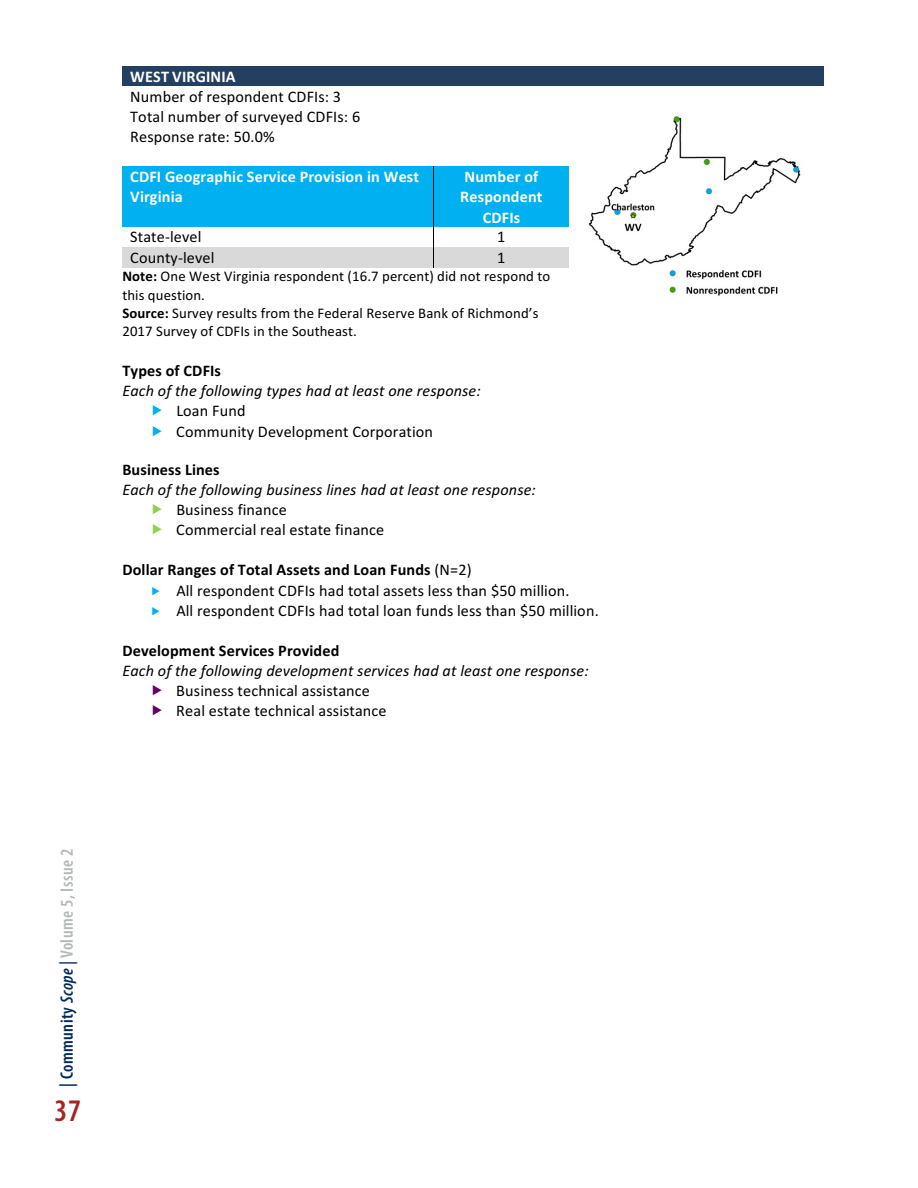
<style>
.page{position:relative;width:918px;height:1188px;background:#fff}
.page>*{position:absolute;margin:0;border:0;box-sizing:border-box;transform-origin:0 0}
.t1{font:600 condensed 31.5px "Myriad Pro";color:#a72427}
.t2{font:600 condensed 18px "Myriad Pro";letter-spacing:.025em;color:#b4b8b9}
.t3{font:16.2px/20.1px "Calibri";letter-spacing:.01em;color:#000}
.t4{font:italic 16.2px "Calibri";letter-spacing:.01em;color:#000}
.t5{font:700 16.2px/20.1px "Calibri";letter-spacing:.01em;color:#fff}
.t6{font:700 16.2px "Calibri";letter-spacing:.01em;color:#000}
.t7{font:14.7px/18.3px "Calibri";letter-spacing:.01em;color:#000}
.s1{font-weight:700;color:#fff}
.s2{font-weight:700}
.s3{color:#002a5a}
.s4{font-style:italic;color:#002a5a}
</style>
<div class="page">
<div style="left:122px;top:66px;width:702px;height:20px;background:#244061"></div>
<div style="left:122px;top:167px;width:312px;height:60px;background:#00b0f0"></div>
<div style="left:434px;top:167px;width:135px;height:60px;background:#00b0f0"></div>
<hr style="left:434px;top:167px;width:1px;height:60px;background:#000">
<div style="left:122px;top:247px;width:312px;height:20px;background:#d9d9d9"></div>
<div style="left:434px;top:247px;width:135px;height:20px;background:#d9d9d9"></div>
<img style="left:588px;top:116px;width:213px;height:180px">
<p class="t3" style="left:130px;top:66px;width:231px"><span class="s1">WEST VIRGINIA<br></span>Number of respondent CDFIs: 3<br>Total number of surveyed CDFIs: 6<br>Response rate: 50.0%</p>
<p class="t5" style="left:130px;top:166px;width:290px">CDFI Geographic Service Provision in West<br>Virginia</p>
<p class="t5" style="left:460px;top:166px;width:84px;text-align:center">Number of<br>Respondent<br>CDFIs</p>
<p class="t3" style="left:130px;top:227px;width:73px">State--‐level</p>
<p class="t3" style="left:497px;top:227px;width:10px">1</p>
<p class="t3" style="left:130px;top:247px;width:86px">County--‐level</p>
<p class="t3" style="left:497px;top:247px;width:10px">1</p>
<p class="t7" style="left:122px;top:267px;width:429px"><span class="s2">Note:</span> One West Virginia respondent (16.7 percent) did not respond to this question.<br><span class="s2">Source:</span> Survey results from the Federal Reserve Bank of Richmond’s 2017 Survey of CDFIs in the Southeast.</p>
<p class="t6" style="left:122px;top:359px;width:100px">Types of CDFIs</p>
<p class="t4" style="left:122px;top:380px;width:360px">Each of the following types had at least one response:</p>
<p class="t3" style="left:176px;top:401px;width:71px">Loan Fund</p>
<p class="t3" style="left:176px;top:421px;width:258px">Community Development Corporation</p>
<p class="t6" style="left:122px;top:458px;width:99px">Business Lines</p>
<p class="t4" style="left:122px;top:478px;width:415px">Each of the following business lines had at least one response:</p>
<p class="t3" style="left:176px;top:499px;width:112px">Business finance</p>
<p class="t3" style="left:176px;top:519px;width:209px">Commercial real estate finance</p>
<p class="t3" style="left:176px;top:560px;width:424px;text-indent:-54px"><span class="s2">Dollar Ranges of Total Assets and Loan Funds</span> (N=2)<br>All respondent CDFIs had total assets less than $50 million.<br>All respondent CDFIs had total loan funds less than $50 million.</p>
<p class="t6" style="left:122px;top:639px;width:219px">Development Services Provided</p>
<p class="t4" style="left:122px;top:660px;width:468px">Each of the following development services had at least one response:</p>
<p class="t3" style="left:176px;top:680px;width:195px">Business technical assistance</p>
<p class="t3" style="left:176px;top:701px;width:212px">Real estate technical assistance</p>
<p class="t2" style="left:57px;top:1087px;width:239px;rotate:-90deg"><span class="s3">| Community</span> <span class="s4">Scope |</span> Volume 5, Issue 2</p>
<p class="t1" style="left:54px;top:1093px;width:28px">37</p>
</div>
